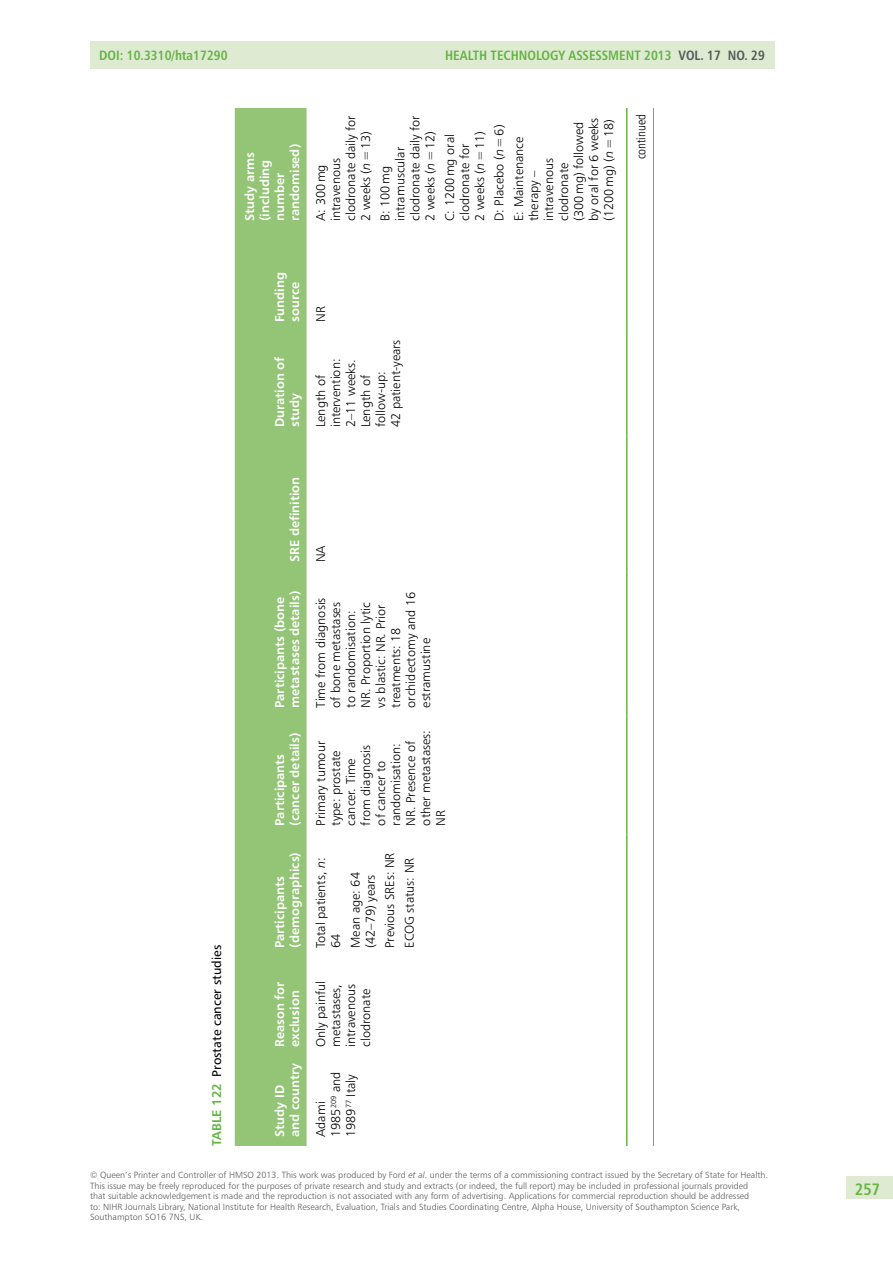
<style>
.page{position:relative;width:893px;height:1263px;background:#fff}
.page>*{position:absolute;margin:0;border:0;box-sizing:border-box;transform-origin:0 0}
.t1{font:16.5px "Humanist 777 BT Bold Condensed B";color:#66b445}
.t2{font:13.5px "Humanist 777 BT Bold Condensed B";color:#66b445}
.t3{font:12.75px/15px "Humanist 777 BT Light B";color:#000}
.t4{font:12.75px/15px "Humanist 777 BT Bold B";color:#fff}
.t5{font:12.75px "Humanist 777 BT Roman B";color:#000}
.t6{font:12.75px "Humanist 777 BT Light Condensed B";color:#000}
.t7{font:9px/10.5px "Humanist 777 BT Light B";color:#58595b}
.s1{color:#58595b}
.s2{font-family:"Humanist 777 BT Bold B";color:#66b445}
.s3{font-family:"Humanist 777 BT Light Italic B"}
</style>
<div class="page">
<div style="left:90px;top:41px;width:684px;height:27px;background:#deebd2"></div>
<div style="left:846px;top:1177px;width:47px;height:22px;background:#deebd2"></div>
<div style="left:235px;top:108px;width:72px;height:1038px;background:#94c577"></div>
<hr style="left:626px;top:1056px;width:2px;height:90px;background:#66b445">
<hr style="left:626px;top:957px;width:2px;height:99px;background:#66b445">
<hr style="left:626px;top:834px;width:2px;height:123px;background:#66b445">
<hr style="left:626px;top:717px;width:2px;height:117px;background:#66b445">
<hr style="left:626px;top:571px;width:2px;height:146px;background:#66b445">
<hr style="left:626px;top:436px;width:2px;height:135px;background:#66b445">
<hr style="left:626px;top:331px;width:2px;height:105px;background:#66b445">
<hr style="left:626px;top:230px;width:2px;height:101px;background:#66b445">
<hr style="left:626px;top:108px;width:2px;height:122px;background:#66b445">
<hr style="left:653px;top:108px;width:1px;height:1038px;background:#66b445">
<p class="t2" style="left:99px;top:47px;width:130px">DOI: 10.3310/HTA17290</p>
<p class="t2" style="left:445px;top:47px;width:321px">HEALTH TECHNOLOGY ASSESSMENT 2013 <span class="s1">VOL. 17 NO. 29</span></p>
<p class="t5" style="left:209px;top:1146px;width:202px;rotate:-90deg"><span class="s2">TABLE 122</span> Prostate cancer studies</p>
<p class="t4" style="left:242px;top:221px;width:79px;rotate:-90deg">Study arms (including number randomised)</p>
<p class="t3" style="left:313px;top:221px;width:107px;rotate:-90deg">A: 300mg intravenous clodronate daily for<br>2 weeks (<span class="s3">n</span>=13)</p>
<p class="t3" style="left:377px;top:221px;width:107px;rotate:-90deg">B: 100mg intramuscular clodronate daily for<br>2 weeks (<span class="s3">n</span>=12)</p>
<p class="t3" style="left:442px;top:221px;width:92px;rotate:-90deg">C: 1200mg oral clodronate for<br>2 weeks (<span class="s3">n</span>=11)</p>
<p class="t3" style="left:489px;top:221px;width:98px;line-height:19.5px;rotate:-90deg">D: Placebo (<span class="s3">n</span>=6)<br>E: Maintenance</p>
<p class="t3" style="left:526px;top:221px;width:105px;rotate:-90deg">therapy – intravenous clodronate (300mg) followed by oral for 6 weeks (1200mg) (<span class="s3">n</span>=18)</p>
<p class="t6" style="left:633px;top:159px;width:47px;rotate:-90deg">continued</p>
<p class="t4" style="left:272px;top:322px;width:51px;rotate:-90deg">Funding source</p>
<p class="t4" style="left:272px;top:427px;width:72px;rotate:-90deg">Duration of study</p>
<p class="t3" style="left:313px;top:322px;width:17px;rotate:-90deg">NR</p>
<p class="t3" style="left:313px;top:427px;width:89px;rotate:-90deg">Length of intervention:<br>2–11 weeks.<br>Length of follow-up:<br>42 patient-years</p>
<p class="t4" style="left:287px;top:562px;width:87px;rotate:-90deg">SRE definition</p>
<p class="t4" style="left:272px;top:708px;width:118px;rotate:-90deg">Participants (bone metastases details)</p>
<p class="t4" style="left:272px;top:825px;width:94px;rotate:-90deg">Participants (cancer details)</p>
<p class="t4" style="left:272px;top:948px;width:97px;rotate:-90deg">Participants (demographics)</p>
<p class="t4" style="left:272px;top:1047px;width:67px;rotate:-90deg">Reason for exclusion</p>
<p class="t4" style="left:272px;top:1137px;width:75px;rotate:-90deg">Study ID and country</p>
<p class="t3" style="left:313px;top:562px;width:18px;rotate:-90deg">NA</p>
<p class="t3" style="left:313px;top:708px;width:117px;rotate:-90deg">Time from diagnosis of bone metastases to randomisation:<br>NR. Proportion lytic vs blastic: NR. Prior treatments: 18 orchidectomy and 16 estramustine</p>
<p class="t3" style="left:313px;top:825px;width:97px;rotate:-90deg">Primary tumour type: prostate cancer. Time from diagnosis<br>of cancer to randomisation:<br>NR. Presence of other metastases:<br>NR</p>
<p class="t3" style="left:313px;top:948px;width:92px;rotate:-90deg">Total patients, <span class="s3">n</span>:<br>64</p>
<p class="t3" style="left:380px;top:948px;width:97px;line-height:19.5px;rotate:-90deg">Previous SREs: NR<br>ECOG status: NR</p>
<p class="t3" style="left:348px;top:948px;width:77px;rotate:-90deg">Mean age: 64 (42–79) years</p>
<p class="t3" style="left:313px;top:1047px;width:67px;rotate:-90deg">Only painful metastases, intravenous clodronate</p>
<p class="t3" style="left:313px;top:1137px;width:67px;rotate:-90deg">Adami<br>1985<sup>209</sup> and<br>1989<sup>77</sup> Italy</p>
<p class="t7" style="left:90px;top:1170px;width:680px">© Queen’s Printer and Controller of HMSO 2013. This work was produced by Ford <span class="s3">et al</span>. under the terms of a commissioning contract issued by the Secretary of State for Health.<br>This issue may be freely reproduced for the purposes of private research and study and extracts (or indeed, the full report) may be included in professional journals provided<br>that suitable acknowledgement is made and the reproduction is not associated with any form of advertising. Applications for commercial reproduction should be addressed<br>to: NIHR Journals Library, National Institute for Health Research, Evaluation, Trials and Studies Coordinating Centre, Alpha House, University of Southampton Science Park, Southampton SO16 7NS, UK.</p>
<p class="t1" style="left:855px;top:1178px;width:27px">257</p>
</div>
